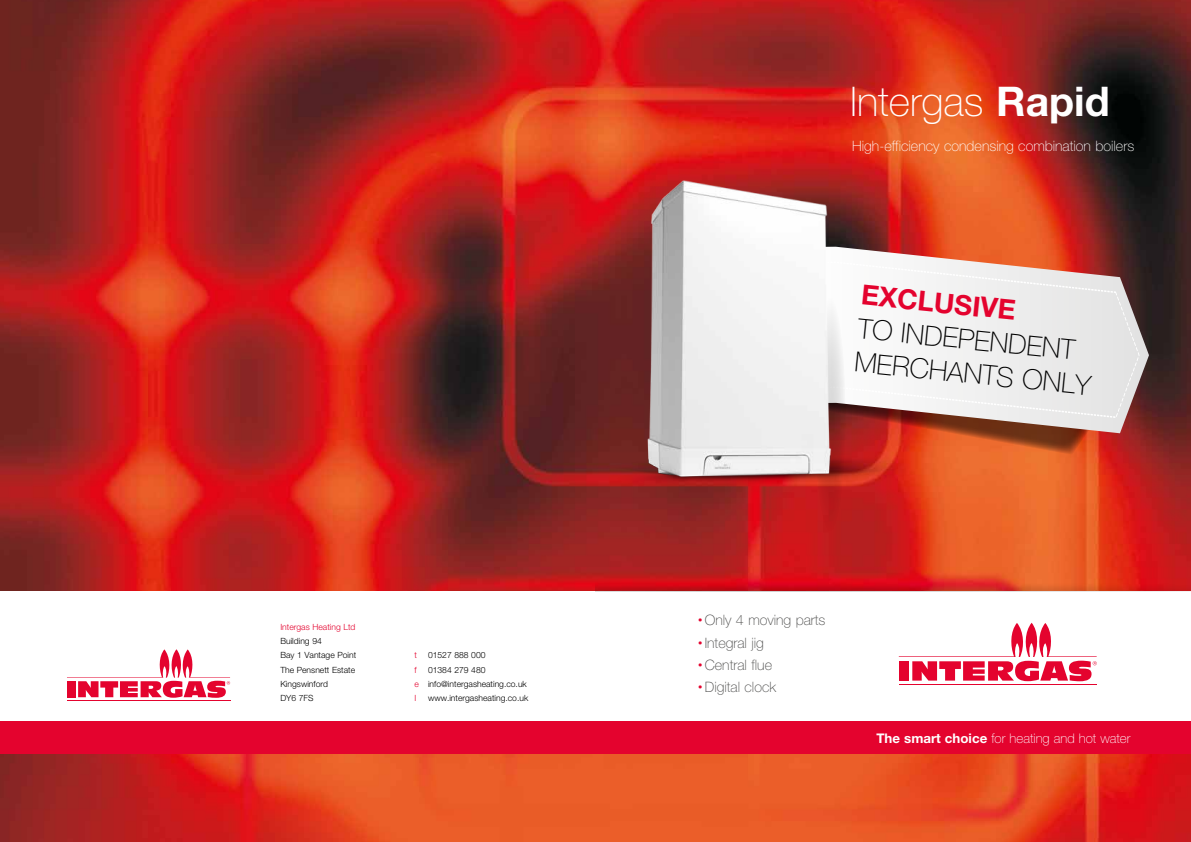
<style>
.page{position:relative;width:1191px;height:842px;background:#fff}
.page>*{position:absolute;margin:0;border:0;box-sizing:border-box;transform-origin:0 0}
.t1{font:100 40.9px "Helvetica Neue";color:#fff}
.t2{font:100 27.6px/33.6px "Helvetica Neue";color:#000}
.t3{font:700 27.6px "Helvetica Neue";color:#e4032e}
.t4{font:100 14.3px "Helvetica Neue";color:#4a4a49}
.t5{font:100 14.3px "Helvetica Neue";color:#fff}
.t6{font:100 13.3px "Helvetica Neue";color:#fff}
.t7{font:300 8.6px/14.3px "Helvetica Neue LT Std";color:#000}
.t8{font:300 8.6px "Helvetica Neue LT Std";color:#e4032e}
.s1{color:#e4032e}
.s2{font-weight:700}
.s3{font-size:8.6px;color:#e4032e}
</style>
<div class="page">
<img style="left:0;top:0;width:1191px;height:842px">
<svg style="left:980px;top:433px;width:127px;height:22px"></svg>
<div style="left:0;top:721px;width:1191px;height:32px;background:#e4032e"></div>
<div style="left:0;top:592px;width:1191px;height:129px;background:#fff"></div>
<svg style="left:898px;top:623px;width:198px;height:58px"></svg>
<hr style="left:898px;top:684px;width:198px;height:1px;background:#e4032e">
<svg style="left:67px;top:649px;width:163px;height:49px"></svg>
<hr style="left:67px;top:700px;width:163px;height:1px;background:#e4032e">
<img style="left:595px;top:581px;width:596px;height:11px">
<svg style="left:980px;top:247px;width:169px;height:186px"></svg>
<svg style="left:980px;top:261px;width:159px;height:157px;fill:#eae9e9"></svg>
<img style="left:595px;top:152px;width:385px;height:386px">
<p class="t8" style="left:280px;top:622px;width:77px">Intergas Heating Ltd</p>
<p class="t7" style="left:280px;top:634px;width:77px">Building 94<br>Bay 1 Vantage Point<br>The Pensnett Estate<br>Kingswinford<br>DY6 7FS</p>
<p class="t8" style="left:414px;top:650px;width:4px">t</p>
<p class="t7" style="left:428px;top:648px;width:59px">01527 888 000</p>
<p class="t8" style="left:414px;top:664px;width:4px">f</p>
<p class="t7" style="left:414px;top:662px;width:114px;text-indent:13px">01384 279 480<br><span class="s1">e</span> info@intergasheating.co.uk<br><span class="s1">I</span></p>
<p class="t7" style="left:428px;top:691px;width:102px">www.intergasheating.co.uk</p>
<h1 class="t1" style="left:850px;top:78px;width:261px">Intergas <span class="s2">Rapid</span></h1>
<h3 class="t5" style="left:852px;top:138px;width:283px">High-efficiency condensing combination boilers</h3>
<h2 class="t3" style="left:863px;top:277px;width:157px;rotate:6deg">EXCLUSIVE</h2>
<h2 class="t2" style="left:860px;top:311px;width:239px;rotate:6deg">TO INDEPENDENT<br>MERCHANTS ONLY</h2>
<h3 class="t4" style="left:698px;top:612px;width:129px"><span class="s3">•</span> Only 4 moving parts</h3>
<h3 class="t4" style="left:698px;top:634px;width:67px"><span class="s3">•</span> Integral jig</h3>
<h3 class="t4" style="left:698px;top:656px;width:76px"><span class="s3">•</span> Central flue</h3>
<h3 class="t4" style="left:698px;top:679px;width:80px"><span class="s3">•</span> Digital clock</h3>
<h3 class="t6" style="left:876px;top:730px;width:255px"><span class="s2">The smart choice</span> for heating and hot water</h3>
</div>
